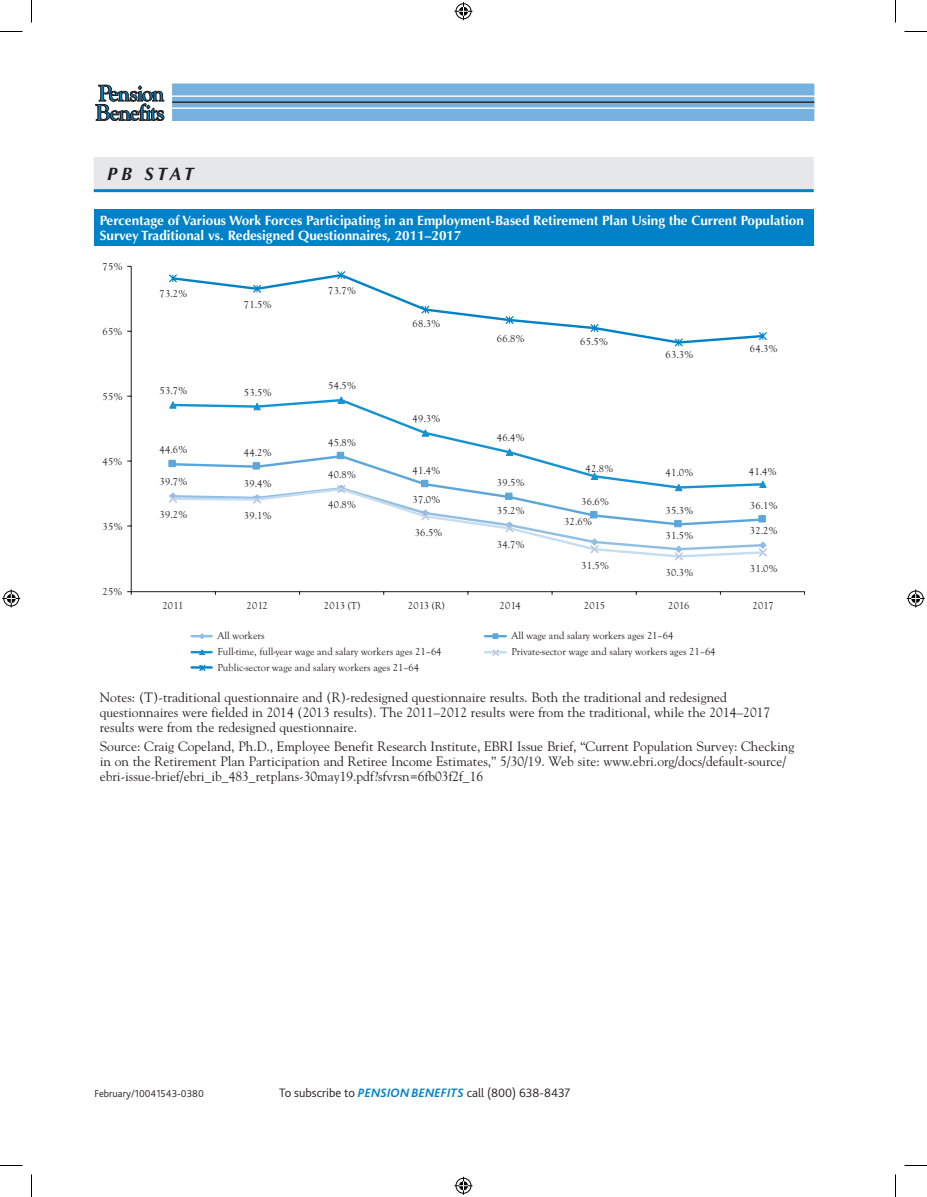
<style>
.page{position:relative;width:927px;height:1197px;background:#fff}
.page>*{position:absolute;margin:0;border:0;box-sizing:border-box;transform-origin:0 0}
.t1{font:italic 700 18px "Optima LT Std";letter-spacing:.16em;color:#231f20}
.t2{font:13.5px/15px "Goudy Std";color:#231f20}
.t3{font:700 13.5px/15px "Optima LT Std";color:#fff}
.t4{font:300 12.75px "Bliss 2";color:#231f20}
.t5{font:10.5px "Goudy Old Style T";color:#231f20}
.t6{font:300 10.5px "Bliss 2";color:#231f20}
.t7{font:10.35px "Goudy Old Style T";letter-spacing:.03em;color:#231f20}
.s1{font-weight:700;font-style:italic;color:#0082c8}
</style>
<div class="page">
<div style="left:173px;top:84px;width:641px;height:37px;background:#76b1df"></div>
<div style="left:172px;top:83px;width:642px;height:38px;border:1px solid #76b1df"></div>
<hr style="left:172px;top:95px;width:643px;height:2px;background:#fff">
<hr style="left:172px;top:101px;width:642px;height:2px;background:#231f20">
<hr style="left:172px;top:107px;width:642px;height:2px;background:#fff">
<svg style="left:95px;top:85px;width:69px;height:36px"></svg>
<div style="left:94px;top:157px;width:720px;height:33px;background:#e6e7e9"></div>
<hr style="left:94px;top:189px;width:720px;height:3px;background:#0082c8">
<div style="left:94px;top:209px;width:720px;height:37px;background:#0082c8"></div>
<hr style="left:131px;top:266px;width:1px;height:326px;background:#231f20">
<hr style="left:131px;top:591px;width:674px;height:1px;background:#231f20">
<svg style="left:127px;top:591px;width:5px;height:4px"></svg>
<svg style="left:177px;top:399px;width:319px;height:49px"></svg>
<svg style="left:169px;top:401px;width:8px;height:8px"></svg>
<svg style="left:253px;top:402px;width:9px;height:9px"></svg>
<svg style="left:337px;top:396px;width:9px;height:8px"></svg>
<svg style="left:421px;top:429px;width:9px;height:8px"></svg>
<svg style="left:168px;top:448px;width:599px;height:113px"></svg>
<svg style="left:169px;top:271px;width:598px;height:76px"></svg>
<hr style="left:192px;top:635px;width:20px;height:2px;background:#92bee4">
<svg style="left:198px;top:633px;width:8px;height:6px"></svg>
<hr style="left:485px;top:635px;width:21px;height:2px;background:#5ba6da">
<svg style="left:493px;top:633px;width:5px;height:6px"></svg>
<hr style="left:192px;top:651px;width:20px;height:2px;background:#1592d1">
<svg style="left:198px;top:649px;width:8px;height:6px"></svg>
<hr style="left:485px;top:651px;width:21px;height:2px;background:#c5dcf1">
<svg style="left:492px;top:649px;width:8px;height:7px"></svg>
<hr style="left:192px;top:666px;width:20px;height:3px;background:#0082c8">
<svg style="left:198px;top:664px;width:8px;height:7px"></svg>
<svg style="left:0;top:31px;width:22px;height:1px"></svg>
<svg style="left:904px;top:31px;width:23px;height:1px"></svg>
<svg style="left:0;top:1165px;width:22px;height:1px"></svg>
<svg style="left:904px;top:1165px;width:23px;height:1px"></svg>
<svg style="left:31px;top:0;width:1px;height:22px"></svg>
<svg style="left:31px;top:1174px;width:1px;height:23px"></svg>
<svg style="left:895px;top:0;width:1px;height:22px"></svg>
<svg style="left:895px;top:1174px;width:1px;height:23px"></svg>
<svg style="left:454px;top:2px;width:18px;height:18px"></svg>
<svg style="left:454px;top:1177px;width:18px;height:18px"></svg>
<svg style="left:2px;top:590px;width:18px;height:18px"></svg>
<svg style="left:907px;top:590px;width:18px;height:18px"></svg>
<h1 class="t1" style="left:107px;top:163px;width:88px">PB STAT</h1>
<p class="t3" style="left:100px;top:213px;width:706px">Percentage of Various Work Forces Participating in an Employment-Based Retirement Plan Using the Current Population<br>Survey Traditional vs. Redesigned Questionnaires, 2011–2017</p>
<p class="t5" style="left:103px;top:261px;width:21px">75%</p>
<p class="t7" style="left:103px;top:326px;width:21px">65%</p>
<p class="t5" style="left:103px;top:391px;width:21px">55%</p>
<p class="t7" style="left:103px;top:456px;width:21px">45%</p>
<p class="t5" style="left:103px;top:521px;width:21px">35%</p>
<p class="t7" style="left:103px;top:586px;width:21px">25%</p>
<p class="t7" style="left:160px;top:288px;width:29px">73.2%</p>
<p class="t7" style="left:244px;top:299px;width:29px">71.5%</p>
<p class="t7" style="left:160px;top:385px;width:29px">53.7%</p>
<p class="t5" style="left:244px;top:386px;width:29px">53.5%</p>
<p class="t5" style="left:160px;top:444px;width:29px">44.6%</p>
<p class="t5" style="left:244px;top:447px;width:29px">44.2%</p>
<p class="t5" style="left:160px;top:476px;width:29px">39.7%</p>
<p class="t5" style="left:244px;top:478px;width:29px">39.4%</p>
<p class="t5" style="left:160px;top:509px;width:29px">39.2%</p>
<p class="t5" style="left:244px;top:510px;width:29px">39.1%</p>
<p class="t5" style="left:328px;top:285px;width:29px">73.7%</p>
<p class="t5" style="left:328px;top:380px;width:29px">54.5%</p>
<p class="t5" style="left:328px;top:437px;width:29px">45.8%</p>
<p class="t7" style="left:328px;top:469px;width:29px">40.8%</p>
<p class="t5" style="left:328px;top:499px;width:29px">40.8%</p>
<p class="t7" style="left:413px;top:318px;width:29px">68.3%</p>
<p class="t5" style="left:413px;top:413px;width:29px">49.3%</p>
<p class="t7" style="left:413px;top:465px;width:29px">41.4%</p>
<p class="t5" style="left:413px;top:493px;width:29px">37.0%</p>
<p class="t5" style="left:415px;top:527px;width:29px">36.5%</p>
<p class="t5" style="left:497px;top:333px;width:29px">66.8%</p>
<p class="t7" style="left:580px;top:336px;width:29px">65.5%</p>
<p class="t5" style="left:497px;top:432px;width:29px">46.4%</p>
<p class="t7" style="left:497px;top:477px;width:29px">39.5%</p>
<p class="t7" style="left:497px;top:505px;width:29px">35.2%</p>
<p class="t7" style="left:497px;top:539px;width:29px">34.7%</p>
<p class="t7" style="left:585px;top:463px;width:29px">42.8%</p>
<p class="t7" style="left:581px;top:496px;width:29px">36.6%</p>
<p class="t5" style="left:564px;top:516px;width:29px">32.6%</p>
<p class="t5" style="left:581px;top:560px;width:29px">31.5%</p>
<p class="t5" style="left:666px;top:349px;width:29px">63.3%</p>
<p class="t7" style="left:750px;top:343px;width:29px">64.3%</p>
<p class="t5" style="left:666px;top:467px;width:29px">41.0%</p>
<p class="t5" style="left:749px;top:466px;width:29px">41.4%</p>
<p class="t5" style="left:666px;top:505px;width:29px">35.3%</p>
<p class="t5" style="left:750px;top:500px;width:29px">36.1%</p>
<p class="t5" style="left:666px;top:529px;width:29px">31.5%</p>
<p class="t7" style="left:750px;top:525px;width:29px">32.2%</p>
<p class="t5" style="left:666px;top:567px;width:29px">30.3%</p>
<p class="t7" style="left:750px;top:563px;width:29px">31.0%</p>
<p class="t7" style="left:162px;top:600px;width:23px">2011</p>
<p class="t7" style="left:247px;top:600px;width:23px">2012</p>
<p class="t7" style="left:324px;top:600px;width:38px">2013 (T)</p>
<p class="t7" style="left:408px;top:600px;width:38px">2013 (R)</p>
<p class="t7" style="left:500px;top:600px;width:23px">2014</p>
<p class="t7" style="left:584px;top:600px;width:23px">2015</p>
<p class="t7" style="left:668px;top:600px;width:23px">2016</p>
<p class="t7" style="left:753px;top:600px;width:23px">2017</p>
<p class="t5" style="left:217px;top:630px;width:49px">All workers</p>
<p class="t5" style="left:511px;top:630px;width:163px">All wage and salary workers ages 21–64</p>
<p class="t5" style="left:217px;top:646px;width:226px">Full-time, full-year wage and salary workers ages 21–64</p>
<p class="t5" style="left:511px;top:646px;width:206px">Private-sector wage and salary workers ages 21–64</p>
<p class="t5" style="left:217px;top:662px;width:203px">Public-sector wage and salary workers ages 21–64</p>
<p class="t2" style="left:100px;top:689px;width:672px">Notes: (T)-traditional questionnaire and (R)-redesigned questionnaire results. Both the traditional and redesigned questionnaires were fielded in 2014 (2013 results). The 2011–2012 results were from the traditional, while the 2014–2017 results were from the redesigned questionnaire.</p>
<p class="t2" style="left:100px;top:739px;width:696px">Source: Craig Copeland, Ph.D., Employee Benefit Research Institute, EBRI Issue Brief, “Current Population Survey: Checking in on the Retirement Plan Participation and Retiree Income Estimates,” 5/30/19. Web site: www.ebri.org/docs/default-source/ ebri-issue-brief/ebri_ib_483_retplans-30may19.pdf?sfvrsn=6fb03f2f_16</p>
<p class="t6" style="left:95px;top:1087px;width:111px">February/10041543-0380</p>
<p class="t4" style="left:279px;top:1085px;width:293px">To subscribe to <span class="s1">PENSION BENEFITS</span> call (800) 638-8437</p>
</div>
